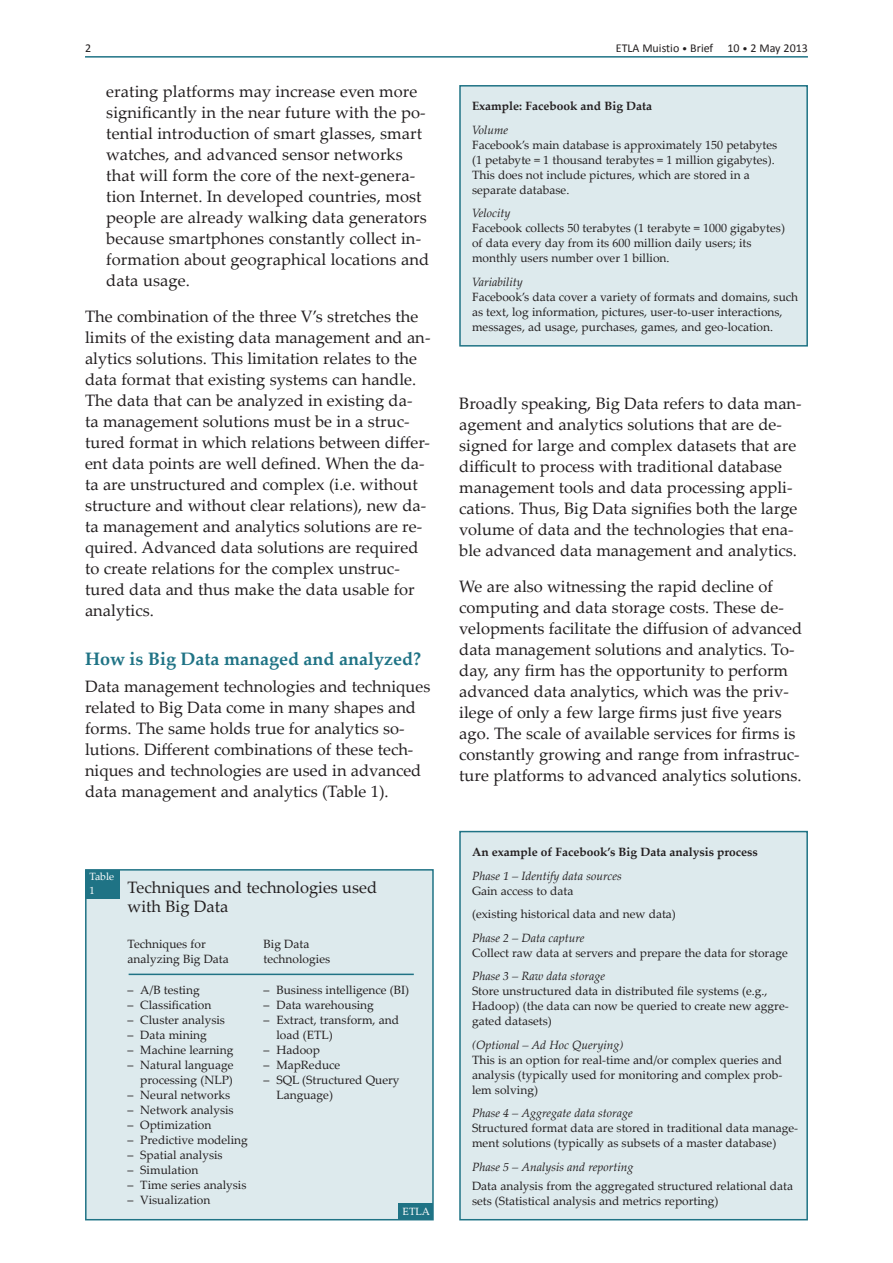
<style>
.page{position:relative;width:893px;height:1263px;background:#fff}
.page>*{position:absolute;margin:0;border:0;box-sizing:border-box;transform-origin:0 0}
.Väliotsikko_1{font:700 18px "Palatino Linotype";color:#1f7385}
.Leipis{font:16.5px/21px "Palatino Linotype";color:#231f20}
.Taulukko__otsikko{font:16.5px/19.5px "Palatino Linotype";color:#231f20}
.Taulukko__teksti{font:12px/15px "Palatino Linotype";color:#231f20}
.Taulukko__teksti-2{font:italic 12px "Palatino Linotype";color:#231f20}
.Taulukko__teksti-3{font:700 12px "Palatino Linotype";color:#231f20}
.Sivunumero{font:12px "Calibri";color:#231f20}
.Taulukko__numero{font:10.5px "Palatino Linotype";color:#fff}
.s1{font-size:10.5px}
</style>
<div class="page">
<hr style="left:85px;top:56px;width:723px;height:2px;background:#1f7385">
<div style="left:459px;top:85px;width:349px;height:262px;background:#ddeaed;border:2px solid #1f7385"></div>
<div style="left:85px;top:869px;width:349px;height:351px;background:#ddeaed;border:2px solid #1f7385"></div>
<div style="left:86px;top:870px;width:34px;height:28px;background:#1f7385"></div>
<div style="left:399px;top:1203px;width:34px;height:16px;background:#1f7385"></div>
<hr style="left:129px;top:973px;width:285px;height:2px;background:#1f7385">
<div style="left:459px;top:831px;width:349px;height:389px;background:#ddeaed;border:2px solid #1f7385"></div>
<p class="Sivunumero" style="left:85px;top:40px;width:8px">2</p>
<p class="Sivunumero" style="left:616px;top:40px;width:194px">ETLA Muistio <span class="s1">•</span> Brief 10 <span class="s1">•</span> 2 May 2013</p>
<p class="Leipis" style="left:106px;top:80px;width:324px">erating platforms may increase even more significantly in the near future with the po&shy;tential introduction of smart glasses, smart watches, and advanced sensor networks that will form the core of the next-genera&shy;tion Internet. In developed countries, most people are already walking data generators because smartphones constantly collect in&shy;formation about geographical locations and data usage.</p>
<p class="Leipis" style="left:85px;top:305px;width:347px">The combination of the three V’s stretches the limits of the existing data management and an&shy;alytics solutions. This limitation relates to the data format that existing systems can handle.<br>The data that can be analyzed in existing da-<br>ta management solutions must be in a struc&shy;tured format in which relations between differ&shy;ent data points are well defined. When the da&shy;ta are unstructured and complex (i.e. without structure and without clear relations), new da&shy;ta management and analytics solutions are re&shy;quired. Advanced data solutions are required to create relations for the complex unstruc&shy;tured data and thus make the data usable for analytics.</p>
<p class="Väliotsikko_1" style="left:85px;top:646px;width:338px">How is Big Data managed and analyzed?</p>
<p class="Leipis" style="left:85px;top:675px;width:347px">Data management technologies and techniques related to Big Data come in many shapes and forms. The same holds true for analytics so&shy;lutions. Different combinations of these tech&shy;niques and technologies are used in advanced data management and analytics (Table 1).</p>
<p class="Taulukko__teksti-3" style="left:472px;top:98px;width:182px">Example: Facebook and Big Data</p>
<p class="Taulukko__teksti-2" style="left:472px;top:121px;width:38px">Volume</p>
<p class="Taulukko__teksti" style="left:472px;top:137px;width:307px">Facebook’s main database is approximately 150 petabytes (1 petabyte = 1 thousand terabytes = 1 million gigabytes).<br>This does not include pictures, which are stored in a separate database.</p>
<p class="Taulukko__teksti-2" style="left:472px;top:205px;width:40px">Velocity</p>
<p class="Taulukko__teksti" style="left:472px;top:220px;width:314px">Facebook collects 50 terabytes (1 terabyte = 1000 gigabytes) of data every day from its 600 million daily users; its monthly users number over 1 billion.</p>
<p class="Taulukko__teksti-2" style="left:472px;top:273px;width:52px">Variability</p>
<p class="Taulukko__teksti" style="left:472px;top:289px;width:328px">Facebook’s data cover a variety of formats and domains, such as text, log information, pictures, user-to-user interactions, messages, ad usage, purchases, games, and geo-location.</p>
<p class="Leipis" style="left:459px;top:392px;width:344px">Broadly speaking, Big Data refers to data man&shy;agement and analytics solutions that are de&shy;signed for large and complex datasets that are difficult to process with traditional database management tools and data processing appli&shy;cations. Thus, Big Data signifies both the large volume of data and the technologies that ena&shy;ble advanced data management and analytics.</p>
<p class="Leipis" style="left:459px;top:575px;width:344px">We are also witnessing the rapid decline of computing and data storage costs. These de&shy;velopments facilitate the diffusion of advanced data management solutions and analytics. To&shy;day, any firm has the opportunity to perform advanced data analytics, which was the priv&shy;ilege of only a few large firms just five years ago. The scale of available services for firms is constantly growing and range from infrastruc&shy;ture platforms to advanced analytics solutions.</p>
<p class="Taulukko__numero" style="left:89px;top:869px;width:26px">Table</p>
<p class="Taulukko__numero" style="left:89px;top:882px;width:7px">1</p>
<p class="Taulukko__otsikko" style="left:128px;top:876px;width:251px">Techniques and technologies used with Big Data</p>
<p class="Taulukko__teksti" style="left:128px;top:935px;width:80px">Techniques for</p>
<p class="Taulukko__teksti" style="left:264px;top:935px;width:47px">Big Data</p>
<p class="Taulukko__teksti" style="left:128px;top:950px;width:103px">analyzing Big Data</p>
<p class="Taulukko__teksti" style="left:264px;top:950px;width:68px">technologies</p>
<p class="Taulukko__teksti" style="left:128px;top:982px;width:74px">– A/B testing</p>
<p class="Taulukko__teksti" style="left:264px;top:982px;width:147px">– Business intelligence (BI)</p>
<p class="Taulukko__teksti" style="left:128px;top:997px;width:85px">– Classification</p>
<p class="Taulukko__teksti" style="left:264px;top:997px;width:112px">– Data warehousing</p>
<p class="Taulukko__teksti" style="left:128px;top:1012px;width:99px">– Cluster analysis</p>
<p class="Taulukko__teksti" style="left:264px;top:1012px;width:137px">– Extract, transform, and</p>
<p class="Taulukko__teksti" style="left:128px;top:1027px;width:81px">– Data mining</p>
<p class="Taulukko__teksti" style="left:276px;top:1027px;width:58px">load (ETL)</p>
<p class="Taulukko__teksti" style="left:128px;top:1042px;width:107px">– Machine learning</p>
<p class="Taulukko__teksti" style="left:264px;top:1042px;width:58px">– Hadoop</p>
<p class="Taulukko__teksti" style="left:128px;top:1057px;width:108px">– Natural language</p>
<p class="Taulukko__teksti" style="left:264px;top:1057px;width:78px">– MapReduce</p>
<p class="Taulukko__teksti" style="left:140px;top:1072px;width:94px">processing (NLP)</p>
<p class="Taulukko__teksti" style="left:264px;top:1072px;width:137px">– SQL (Structured Query</p>
<p class="Taulukko__teksti" style="left:128px;top:1087px;width:104px">– Neural networks</p>
<p class="Taulukko__teksti" style="left:276px;top:1087px;width:58px">Language)</p>
<p class="Taulukko__teksti" style="left:128px;top:1102px;width:108px">– Network analysis</p>
<p class="Taulukko__teksti" style="left:128px;top:1117px;width:85px">– Optimization</p>
<p class="Taulukko__teksti" style="left:128px;top:1132px;width:122px">– Predictive modeling</p>
<p class="Taulukko__teksti" style="left:128px;top:1147px;width:97px">– Spatial analysis</p>
<p class="Taulukko__teksti" style="left:128px;top:1162px;width:72px">– Simulation</p>
<p class="Taulukko__teksti" style="left:128px;top:1177px;width:120px">– Time series analysis</p>
<p class="Taulukko__teksti" style="left:128px;top:1192px;width:84px">– Visualization</p>
<p class="Taulukko__numero" style="left:403px;top:1204px;width:29px">ETLA</p>
<p class="Taulukko__teksti-3" style="left:472px;top:843px;width:287px">An example of Facebook’s Big Data analysis process</p>
<p class="Taulukko__teksti-2" style="left:472px;top:867px;width:151px">Phase 1 – Identify data sources</p>
<p class="Taulukko__teksti" style="left:472px;top:882px;width:103px">Gain access to data</p>
<p class="Taulukko__teksti" style="left:472px;top:906px;width:205px">(existing historical data and new data)</p>
<p class="Taulukko__teksti-2" style="left:472px;top:929px;width:114px">Phase 2 – Data capture</p>
<p class="Taulukko__teksti" style="left:472px;top:944px;width:317px">Collect raw data at servers and prepare the data for storage</p>
<p class="Taulukko__teksti-2" style="left:472px;top:967px;width:135px">Phase 3 – Raw data storage</p>
<p class="Taulukko__teksti" style="left:472px;top:983px;width:318px">Store unstructured data in distributed file systems (e.g.,<br>Hadoop) (the data can now be queried to create new aggre&shy;gated datasets)</p>
<p class="Taulukko__teksti-2" style="left:472px;top:1036px;width:153px">(Optional – Ad Hoc Querying)</p>
<p class="Taulukko__teksti" style="left:472px;top:1051px;width:312px;text-align:justify">This is an option for real-time and/or complex queries and analysis (typically used for monitoring and complex prob&shy;lem solving)</p>
<p class="Taulukko__teksti-2" style="left:472px;top:1104px;width:162px">Phase 4 – Aggregate data storage</p>
<p class="Taulukko__teksti" style="left:472px;top:1120px;width:328px">Structured format data are stored in traditional data manage&shy;ment solutions (typically as subsets of a master database)</p>
<p class="Taulukko__teksti-2" style="left:472px;top:1158px;width:163px">Phase 5 – Analysis and reporting</p>
<p class="Taulukko__teksti" style="left:472px;top:1178px;width:323px">Data analysis from the aggregated structured relational data sets (Statistical analysis and metrics reporting)</p>
</div>
